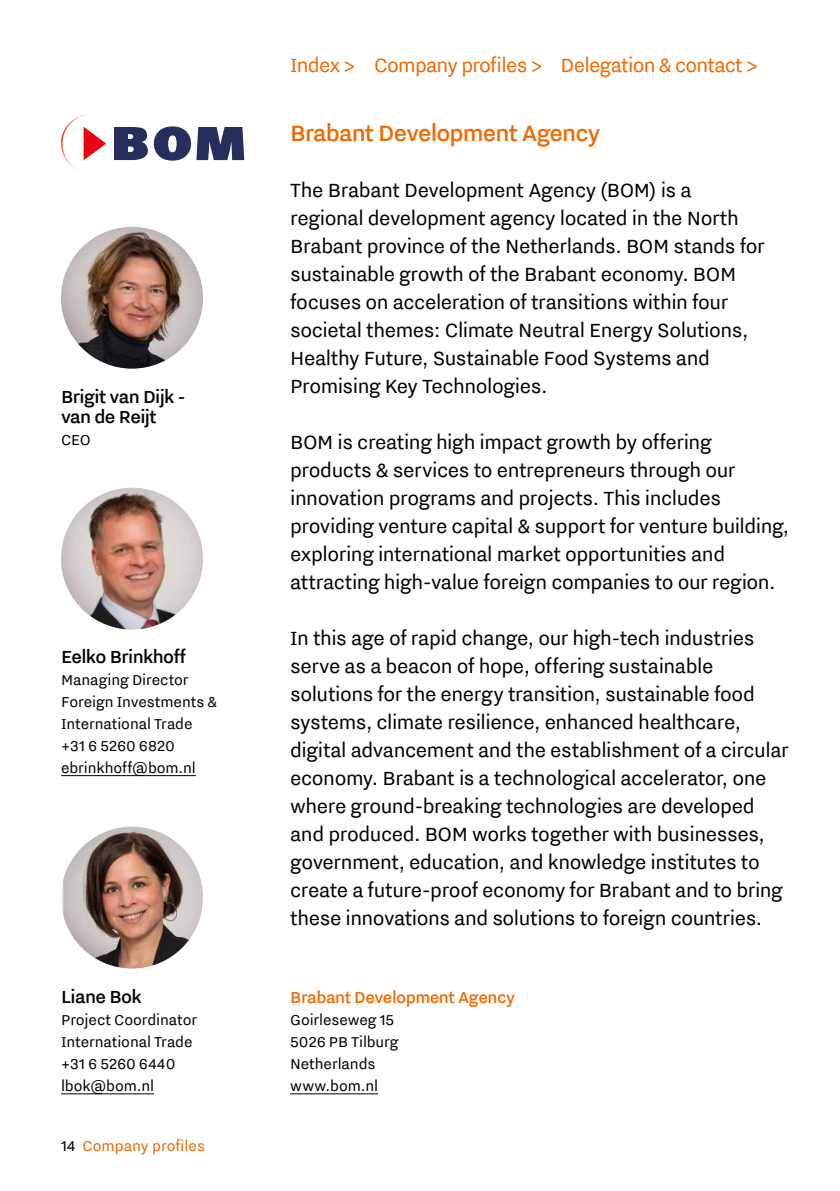
<style>
.page{position:relative;width:840px;height:1191px;background:#fff}
.page>*{position:absolute;margin:0;border:0;box-sizing:border-box;transform-origin:0 0}
.t1{font:500 28px "NL Nitti Grotesk";letter-spacing:-.03em;color:#f16900}
.t2{font:24px/28px "NL Nitti Grotesk";letter-spacing:-.02em;color:#000}
.t3{font:24px "NL Nitti Grotesk";letter-spacing:-.03em;color:#f16900}
.t4{font:500 22px/20px "NL Nitti Grotesk";letter-spacing:-.03em;color:#000}
.t5{font:500 20px "NL Nitti Grotesk";letter-spacing:-.025em;color:#f16900}
.t6{font:18px/22px "NL Nitti Grotesk";letter-spacing:-.005em;color:#000}
.t7{font:18px "NL Nitti Grotesk";color:#ec6608}
.s1{color:#000}
</style>
<div class="page">
<svg style="left:122px;top:127px;width:26px;height:33px"></svg>
<svg style="left:154px;top:126px;width:90px;height:35px"></svg>
<img style="left:61px;top:114px;width:55px;height:56px">
<img style="left:114px;top:127px;width:8px;height:33px">
<img style="left:61px;top:227px;width:142px;height:142px;border-radius:71px">
<img style="left:61px;top:488px;width:142px;height:142px">
<img style="left:63px;top:826px;width:140px;height:142px">
<hr style="left:61px;top:775px;width:135px;height:1px;background:#000">
<hr style="left:61px;top:1093px;width:93px;height:1px;background:#000">
<hr style="left:290px;top:1093px;width:88px;height:1px;background:#000">
<p class="t4" style="left:61px;top:386px;width:126px">Brigit van Dijk - van de Reijt</p>
<p class="t6" style="left:61px;top:428px;width:31px">CEO</p>
<p class="t4" style="left:61px;top:646px;width:126px">Eelko Brinkhoff</p>
<p class="t6" style="left:61px;top:668px;width:157px">Managing Director<br>Foreign Investments &amp;<br>International Trade +31 6 5260 6820 ebrinkhoff@bom.nl</p>
<p class="t4" style="left:61px;top:986px;width:82px">Liane Bok</p>
<p class="t6" style="left:61px;top:1008px;width:137px">Project Coordinator<br>International Trade +31 6 5260 6440 lbok@bom.nl</p>
<p class="t7" style="left:61px;top:1135px;width:145px"><span class="s1">14</span> Company profiles</p>
<p class="t3" style="left:290px;top:51px;width:469px">Index &gt; Company profiles &gt; Delegation &amp; contact &gt;</p>
<p class="t1" style="left:290px;top:117px;width:311px">Brabant Development Agency</p>
<p class="t2" style="left:290px;top:175px;width:475px">The Brabant Development Agency (BOM) is a regional development agency located in the North Brabant province of the Netherlands. BOM stands for sustainable growth of the Brabant economy. BOM focuses on acceleration of transitions within four societal themes: Climate Neutral Energy Solutions, Healthy Future, Sustainable Food Systems and Promising Key Technologies.</p>
<p class="t2" style="left:290px;top:427px;width:500px">BOM is creating high impact growth by offering products &amp; services to entrepreneurs through our innovation programs and projects. This includes providing venture capital &amp; support for venture building, exploring international market opportunities and attracting high-value foreign companies to our region.</p>
<p class="t2" style="left:290px;top:623px;width:499px">In this age of rapid change, our high-tech industries serve as a beacon of hope, offering sustainable solutions for the energy transition, sustainable food systems, climate resilience, enhanced healthcare, digital advancement and the establishment of a circular economy. Brabant is a technological accelerator, one where ground-breaking technologies are developed and produced. BOM works together with businesses, government, education, and knowledge institutes to create a future-proof economy for Brabant and to bring these innovations and solutions to foreign countries.</p>
<p class="t5" style="left:290px;top:986px;width:226px">Brabant Development Agency</p>
<p class="t6" style="left:290px;top:1008px;width:110px">Goirleseweg 15<br>5026 PB Tilburg<br>Netherlands www.bom.nl</p>
</div>
